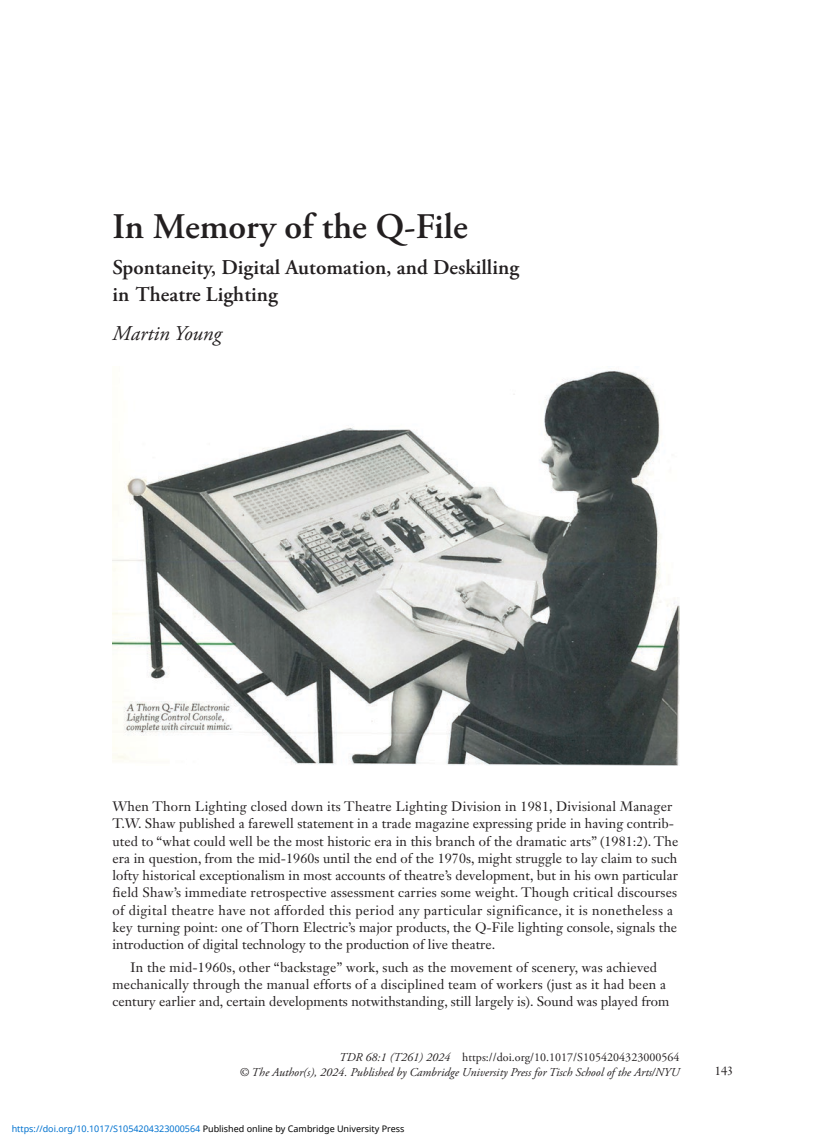
<style>
.page{position:relative;width:819px;height:1143px;background:#fff}
.page>*{position:absolute;margin:0;border:0;box-sizing:border-box;transform-origin:0 0}
.t1{font:600 36px "Adobe Garamond Pro";color:#231f20}
.t2{font:600 21px/27px "Adobe Garamond Pro";letter-spacing:.005em;color:#231f20}
.t3{font:italic 21px "Adobe Garamond Pro";color:#231f20}
.t4{font:13.5px/17.2px "Janson Text LT Std";letter-spacing:.005em;color:#231f20}
.t5{font:italic 12px/15px "Adobe Garamond Pro";color:#231f20;text-align:right}
.t6{font:12px "Janson Text LT Std";color:#231f20}
.t7{font:9px "Noto Sans";color:#0172cf}
.s1{font-style:normal}
.s2{color:#000}
</style>
<div class="page">
<img style="left:112px;top:371px;width:567px;height:394px">
<h1 class="t1" style="left:112px;top:206px;width:357px">In Memory of the Q-File</h1>
<h2 class="t2" style="left:112px;top:254px;width:408px">Spontaneity, Digital Automation, and Deskilling in Theatre Lighting</h2>
<h2 class="t3" style="left:112px;top:321px;width:111px">Martin Young</h2>
<p class="t4" style="left:112px;top:798px;width:567px">When Thorn Lighting closed down its Theatre Lighting Division in 1981, Divisional Manager T.W. Shaw published a farewell statement in a trade magazine expressing pride in having contrib&shy;uted to “what could well be the most historic era in this branch of the dramatic arts” (1981:2). The era in question, from the mid-1960s until the end of the 1970s, might struggle to lay claim to such lofty historical exceptionalism in most accounts of theatre’s development, but in his own particular field Shaw’s immediate retrospective assessment carries some weight. Though critical discourses of digital theatre have not afforded this period any particular significance, it is nonetheless a key turning point: one of Thorn Electric’s major products, the Q-File lighting console, signals the introduction of digital technology to the production of live theatre.</p>
<p class="t4" style="left:112px;top:958px;width:558px;text-align:center">In the mid-1960s, other “backstage” work, such as the movement of scenery, was achieved mechanically through the manual efforts of a disciplined team of workers (just as it had been a century earlier and, certain developments notwithstanding, still largely is). Sound was played from</p>
<p class="t5" style="left:239px;top:1050px;width:442px">TDR 68:1 (T261) 2024 <span class="s1">https://doi.org/10.1017/S1054204323000564<br></span>© The Author(s), 2024. Published by Cambridge University Press for Tisch School of the Arts/NYU</p>
<p class="t7" style="left:12px;top:1123px;width:394px">https://doi.org/10.1017/S1054204323000564 <span class="s2">Published online by Cambridge University Press</span></p>
<p class="t6" style="left:715px;top:1063px;width:20px">143</p>
</div>
